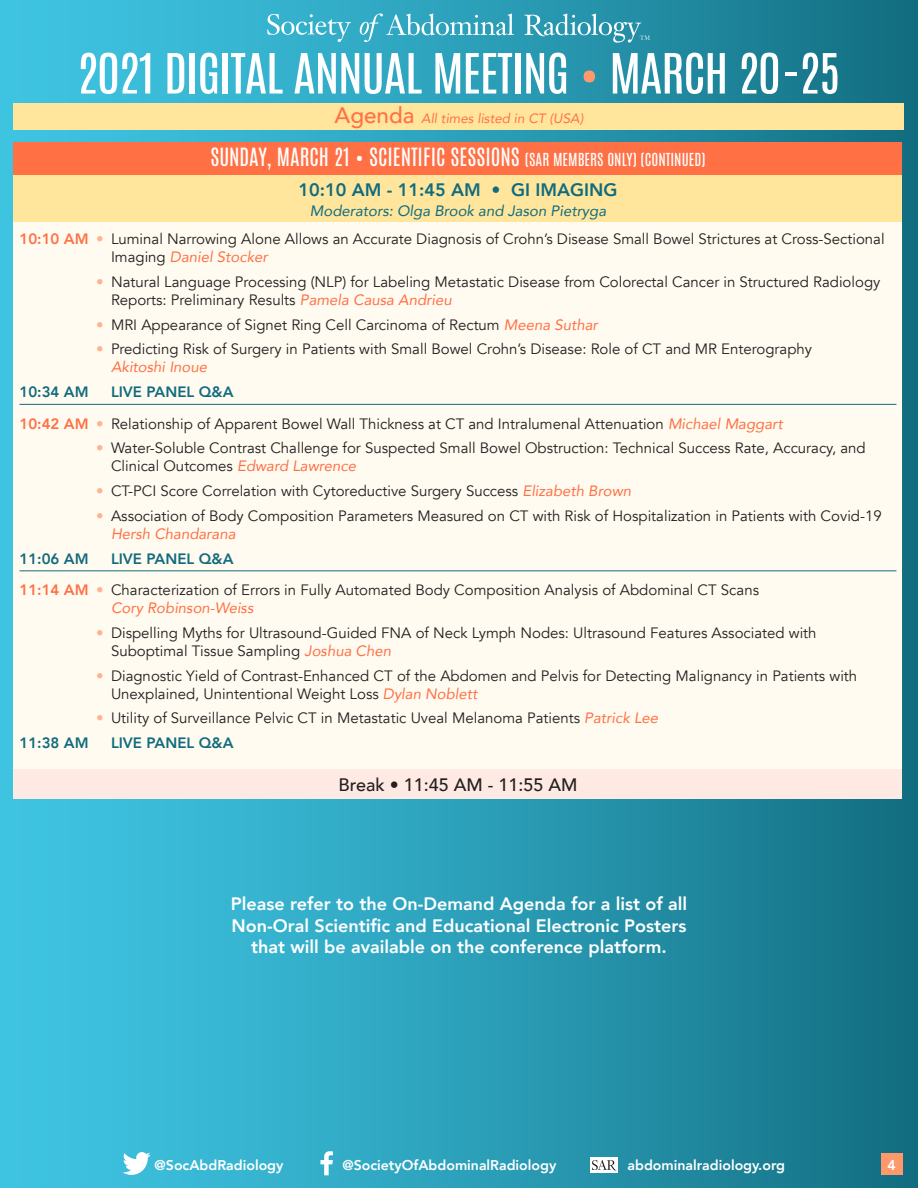
<style>
.page{position:relative;width:918px;height:1188px;background:#fff}
.page>*{position:absolute;margin:0;border:0;box-sizing:border-box;transform-origin:0 0}
.t1{font:47.1px "Antonio";letter-spacing:-.03em;color:#fff;scale:1.07 1}
.t2{font:21px "Antonio";color:#fff}
.t3{font:800 18px/21.6px "Avenir";color:#fff;text-align:center}
.t4{font:800 18px "Avenir";color:#116b7e}
.t5{font:500 18px "Avenir";color:#231f20}
.t6{font:15px/18px "Avenir";color:#231f20}
.t7{font:800 15px "Avenir";color:#116b7e}
.t8{font:italic 15px "Avenir";color:#116b7e}
.t9{font:800 14.1px "Avenir";color:#fff}
.t10{font:italic 13.5px "Avenir";color:#ff7045}
.s1{color:#ff996b}
.s2{font-weight:500;font-style:normal;font-size:22.5px}
.s3{font-size:15px}
.s4{font-weight:800;color:#ff7045}
.s5{color:#ffb390}
.s6{font-style:italic;color:#ff7045}
</style>
<div class="page">
<div style="left:0;top:0;width:918px;height:1188px;background:linear-gradient(to right,#43cbea,#157285)"></div>
<svg style="left:267px;top:14px;width:84px;height:28px;background:#56bcd3"></svg>
<svg style="left:360px;top:13px;width:154px;height:29px;background:#52b3c8"></svg>
<svg style="left:524px;top:13px;width:126px;height:30px;background:#4ca6ba"></svg>
<div style="left:14px;top:103px;width:890px;height:27px;background:#ffe69c"></div>
<svg style="left:320px;top:1151px;width:13px;height:24px"></svg>
<div style="left:590px;top:1158px;width:28px;height:15px;background:#fff"></div>
<svg style="left:592px;top:1160px;width:24px;height:11px"></svg>
<svg style="left:123px;top:1152px;width:28px;height:23px"></svg>
<div style="left:881px;top:1154px;width:21px;height:21px;background:#ff996b"></div>
<div style="left:14px;top:142px;width:888px;height:34px;background:#ff7045"></div>
<div style="left:14px;top:176px;width:888px;height:46px;background:#ffe69c"></div>
<div style="left:14px;top:222px;width:888px;height:547px;background:#fffbf0"></div>
<div style="left:14px;top:769px;width:888px;height:29px;background:#ffeae3"></div>
<hr style="left:20px;top:404px;width:876px;height:1px;background:#116b7e">
<hr style="left:20px;top:570px;width:876px;height:1px;background:#116b7e">
<h1 class="t1" style="left:77px;top:39px;width:716px">2021 DIGITAL ANNUAL MEETING <span class="s1">•</span> MARCH 20-25</h1>
<p class="t10" style="left:335px;top:110px;width:250px"><span class="s2">Agenda</span> All times listed in CT (USA)</p>
<p class="t2" style="left:210px;top:141px;width:497px">SUNDAY, MARCH 21 • SCIENTIFIC SESSIONS <span class="s3">(SAR MEMBERS ONLY) (CONTINUED)</span></p>
<p class="t4" style="left:299px;top:176px;width:320px">10:10 AM - 11:45 AM • GI IMAGING</p>
<p class="t8" style="left:310px;top:202px;width:298px">Moderators: Olga Brook and Jason Pietryga</p>
<p class="t6" style="left:111px;top:230px;width:775px;text-indent:-92px"><span class="s4">10:10 AM</span> <span class="s5">•</span> Luminal Narrowing Alone Allows an Accurate Diagnosis of Crohn’s Disease Small Bowel Strictures at Cross-Sectional<br>Imaging <span class="s6">Daniel Stocker</span></p>
<p class="t6" style="left:111px;top:273px;width:771px;text-indent:-15px"><span class="s5">•</span> Natural Language Processing (NLP) for Labeling Metastatic Disease from Colorectal Cancer in Structured Radiology<br>Reports: Preliminary Results <span class="s6">Pamela Causa Andrieu</span></p>
<p class="t6" style="left:96px;top:316px;width:503px"><span class="s5">•</span> MRI Appearance of Signet Ring Cell Carcinoma of Rectum <span class="s6">Meena Suthar</span></p>
<p class="t6" style="left:111px;top:341px;width:703px;text-indent:-15px"><span class="s5">•</span> Predicting Risk of Surgery in Patients with Small Bowel Crohn’s Disease: Role of CT and MR Enterography<br><span class="s6">Akitoshi Inoue</span></p>
<p class="t7" style="left:20px;top:380px;width:71px">10:34 AM</p>
<p class="t7" style="left:111px;top:380px;width:124px">LIVE PANEL Q&amp;A</p>
<p class="t6" style="left:20px;top:415px;width:765px"><span class="s4">10:42 AM</span> <span class="s5">•</span> Relationship of Apparent Bowel Wall Thickness at CT and Intralumenal Attenuation <span class="s6">Michael Maggart</span></p>
<p class="t6" style="left:111px;top:440px;width:756px;text-indent:-15px"><span class="s5">•</span> Water-Soluble Contrast Challenge for Suspected Small Bowel Obstruction: Technical Success Rate, Accuracy, and<br>Clinical Outcomes <span class="s6">Edward Lawrence</span></p>
<p class="t6" style="left:96px;top:482px;width:537px"><span class="s5">•</span> CT-PCI Score Correlation with Cytoreductive Surgery Success <span class="s6">Elizabeth Brown</span></p>
<p class="t6" style="left:111px;top:507px;width:772px;text-indent:-15px"><span class="s5">•</span> Association of Body Composition Parameters Measured on CT with Risk of Hospitalization in Patients with Covid-19<br><span class="s6">Hersh Chandarana</span></p>
<p class="t7" style="left:20px;top:547px;width:71px">11:06 AM</p>
<p class="t7" style="left:111px;top:547px;width:124px">LIVE PANEL Q&amp;A</p>
<p class="t6" style="left:111px;top:581px;width:650px;text-indent:-92px"><span class="s4">11:14 AM</span> <span class="s5">•</span> Characterization of Errors in Fully Automated Body Composition Analysis of Abdominal CT Scans<br><span class="s6">Cory Robinson-Weiss</span></p>
<p class="t6" style="left:111px;top:624px;width:707px;text-indent:-15px"><span class="s5">•</span> Dispelling Myths for Ultrasound-Guided FNA of Neck Lymph Nodes: Ultrasound Features Associated with<br>Suboptimal Tissue Sampling <span class="s6">Joshua Chen</span></p>
<p class="t6" style="left:111px;top:667px;width:748px;text-indent:-15px"><span class="s5">•</span> Diagnostic Yield of Contrast-Enhanced CT of the Abdomen and Pelvis for Detecting Malignancy in Patients with<br>Unexplained, Unintentional Weight Loss <span class="s6">Dylan Noblett</span></p>
<p class="t6" style="left:96px;top:710px;width:564px"><span class="s5">•</span> Utility of Surveillance Pelvic CT in Metastatic Uveal Melanoma Patients <span class="s6">Patrick Lee</span></p>
<p class="t7" style="left:20px;top:731px;width:71px">11:38 AM</p>
<p class="t7" style="left:111px;top:731px;width:124px">LIVE PANEL Q&amp;A</p>
<p class="t5" style="left:338px;top:769px;width:241px">Break • 11:45 AM - 11:55 AM</p>
<p class="t3" style="left:231px;top:893px;width:458px">Please refer to the On-Demand Agenda for a list of all<br>Non-Oral Scientific and Educational Electronic Posters that will be available on the conference platform.</p>
<p class="t9" style="left:155px;top:1154px;width:130px">@SocAbdRadiology</p>
<p class="t9" style="left:342px;top:1154px;width:215px">@SocietyOfAbdominalRadiology</p>
<p class="t9" style="left:628px;top:1154px;width:159px">abdominalradiology.org</p>
<p class="t9" style="left:887px;top:1154px;width:10px">4</p>
</div>
